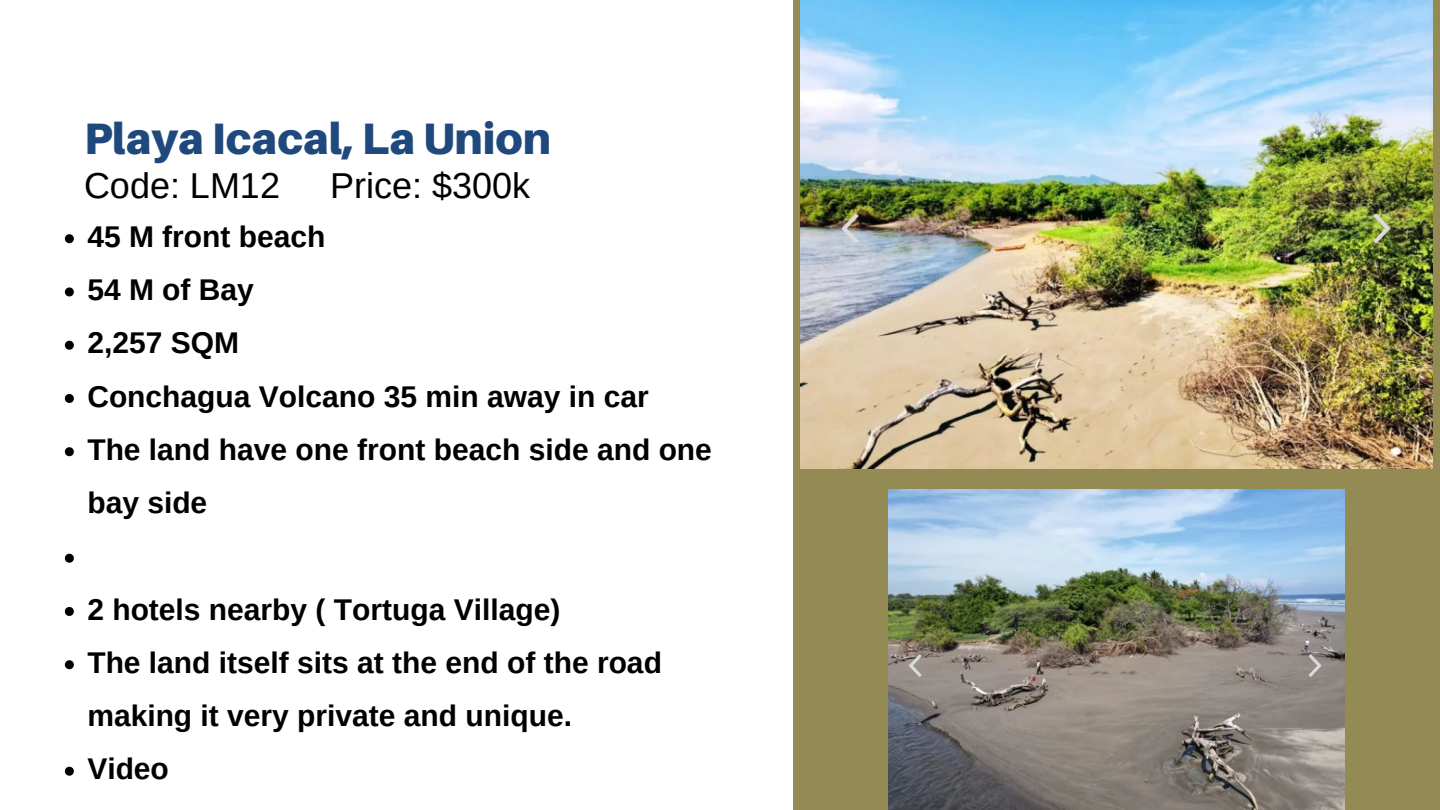
<style>
.page{position:relative;width:1440px;height:810px;background:#fff}
.page>*{position:absolute;margin:0;border:0;box-sizing:border-box;transform-origin:0 0}
.t1{font:900 44px "Aileron";color:#1f497d}
.t2{font:36px "Arimo";color:#000}
.t3{font:700 30px/53.2px "Arimo";color:#000}
</style>
<div class="page">
<div style="left:793px;top:0;width:647px;height:810px;background:#948a54"></div>
<img style="left:801px;top:0;width:631px;height:469px">
<img style="left:889px;top:489px;width:456px;height:321px">
<svg style="left:65px;top:234px;width:9px;height:9px"></svg>
<svg style="left:65px;top:287px;width:9px;height:9px"></svg>
<svg style="left:65px;top:341px;width:9px;height:9px"></svg>
<svg style="left:65px;top:394px;width:9px;height:9px"></svg>
<svg style="left:65px;top:447px;width:9px;height:9px"></svg>
<svg style="left:65px;top:554px;width:9px;height:9px"></svg>
<svg style="left:65px;top:607px;width:9px;height:9px"></svg>
<svg style="left:65px;top:660px;width:9px;height:9px"></svg>
<svg style="left:65px;top:767px;width:9px;height:9px"></svg>
<p class="t1" style="left:84px;top:112px;width:469px">Playa Icacal, La Union</p>
<p class="t2" style="left:84px;top:165px;width:198px">Code: LM12</p>
<p class="t2" style="left:330px;top:165px;width:201px">Price: $300k</p>
<p class="t3" style="left:87px;top:210px;width:240px">45 M front beach</p>
<p class="t3" style="left:87px;top:263px;width:168px">54 M of Bay</p>
<p class="t3" style="left:87px;top:316px;width:153px">2,257 SQM</p>
<p class="t3" style="left:87px;top:370px;width:563px">Conchagua Volcano 35 min away in car</p>
<p class="t3" style="left:87px;top:423px;width:626px">The land have one front beach side and one bay side</p>
<p class="t3" style="left:87px;top:583px;width:475px">2 hotels nearby ( Tortuga Village)</p>
<p class="t3" style="left:87px;top:636px;width:576px">The land itself sits at the end of the road making it very private and unique.</p>
<p class="t3" style="left:87px;top:742px;width:83px">Video</p>
</div>
